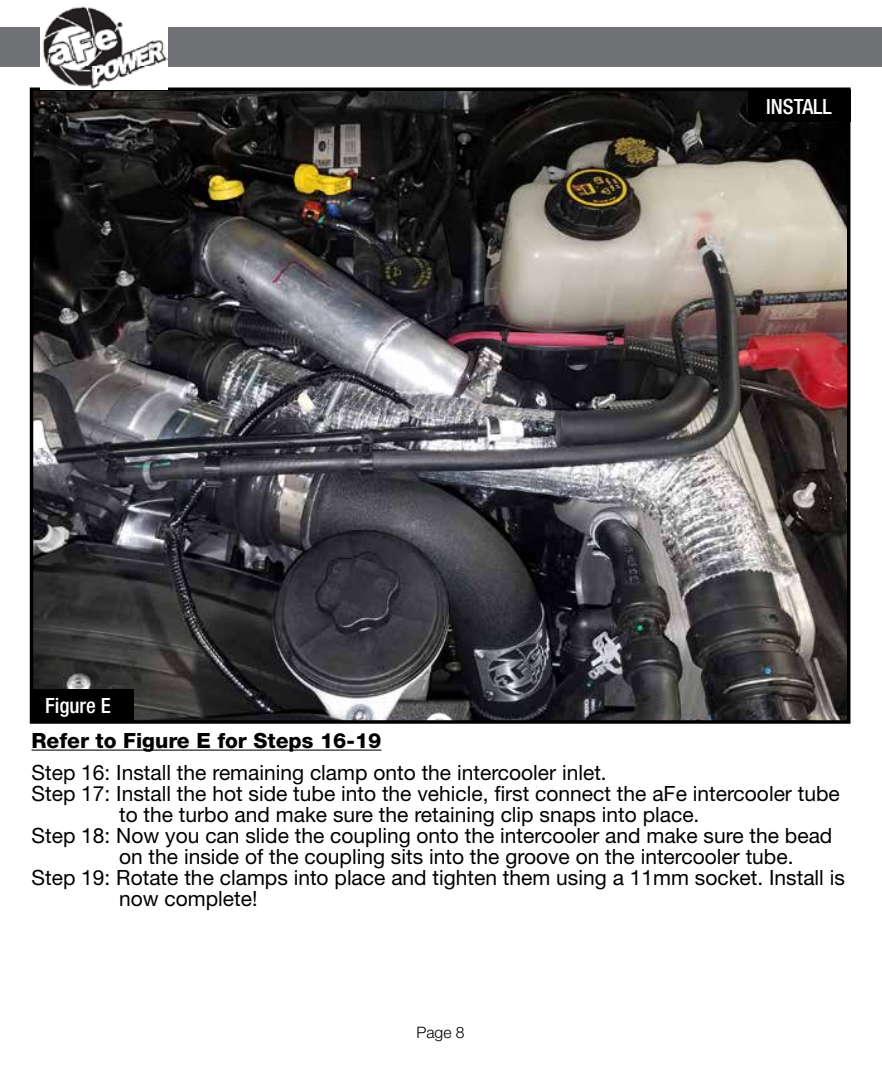
<style>
.page{position:relative;width:882px;height:1071px;background:#fff}
.page>*{position:absolute;margin:0;border:0;box-sizing:border-box;transform-origin:0 0}
.t1{font:21px "Helvetica Neue";color:#000}
.t2{font:800 21px "Helvetica Neue";color:#000}
.t3{font:500 condensed 21px "Helvetica Neue";color:#fff}
.t4{font:300 15.75px "Helvetica Neue";color:#000}
</style>
<div class="page">
<hr style="left:32px;top:750px;width:350px;height:1px;background:#000">
<img style="left:35px;top:93px;width:810px;height:626px">
<div style="left:30px;top:88px;width:820px;height:636px;border:4px solid #000"></div>
<div style="left:748px;top:89px;width:102px;height:33px;background:#000"></div>
<div style="left:32px;top:689px;width:102px;height:33px;background:#000"></div>
<img style="left:40px;top:6px;width:127px;height:83px">
<div style="left:0;top:27px;width:882px;height:40px;background:#717275"></div>
<p class="t3" style="left:45px;top:693px;width:67px">Figure E</p>
<p class="t3" style="left:766px;top:94px;width:67px">INSTALL</p>
<p class="t2" style="left:32px;top:728px;width:352px">Refer to Figure E for Steps 16-19</p>
<p class="t1" style="left:32px;top:760px;width:577px">Step 16: Install the remaining clamp onto the intercooler inlet.</p>
<p class="t1" style="left:32px;top:781px;width:810px">Step 17: Install the hot side tube into the vehicle, first connect the aFe intercooler tube</p>
<p class="t1" style="left:119px;top:802px;width:582px">to the turbo and make sure the retaining clip snaps into place.</p>
<p class="t1" style="left:32px;top:823px;width:802px">Step 18: Now you can slide the coupling onto the intercooler and make sure the bead</p>
<p class="t1" style="left:119px;top:844px;width:676px">on the inside of the coupling sits into the groove on the intercooler tube.</p>
<p class="t1" style="left:32px;top:865px;width:815px">Step 19: Rotate the clamps into place and tighten them using a 11mm socket. Install is</p>
<p class="t1" style="left:119px;top:886px;width:140px">now complete!</p>
<p class="t4" style="left:416px;top:1023px;width:50px">Page 8</p>
</div>
